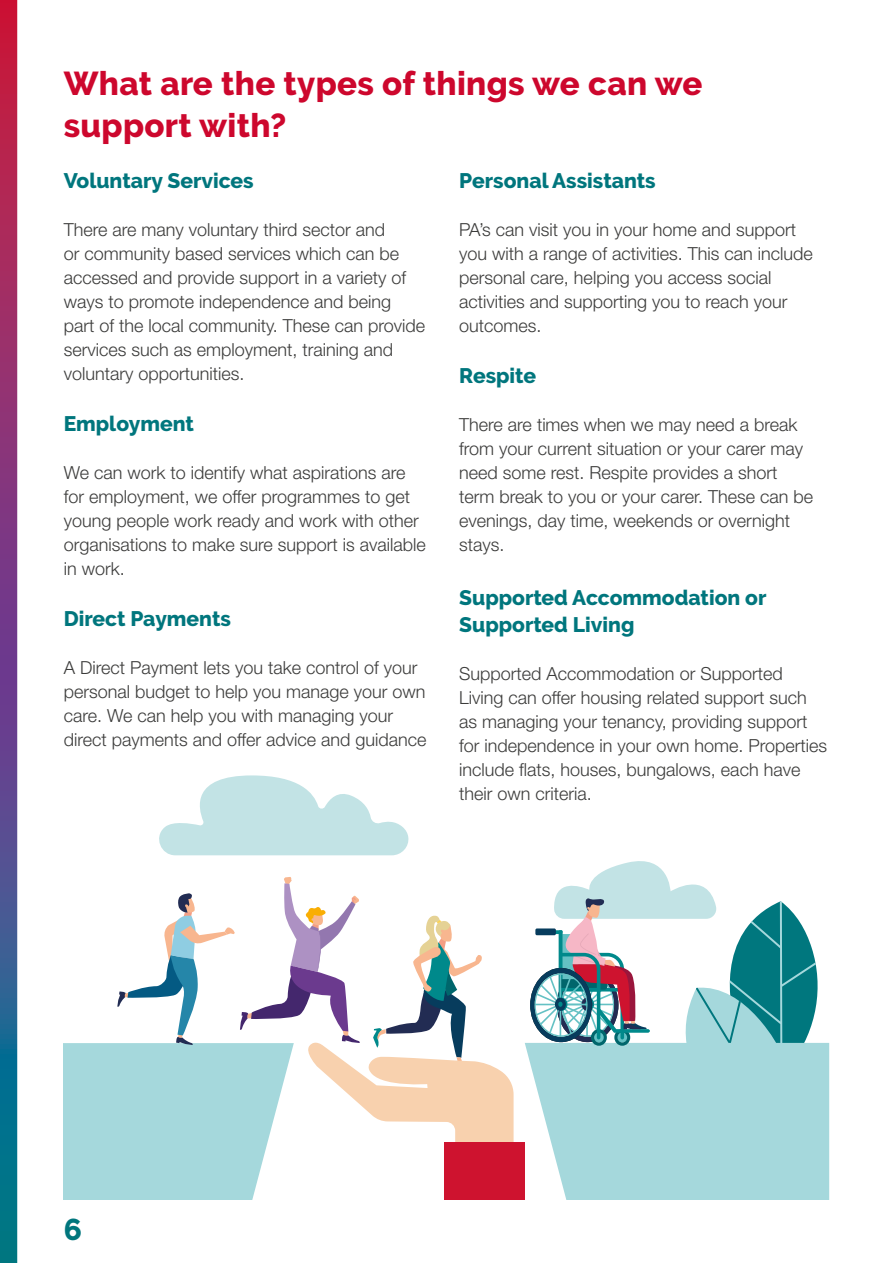
<style>
.page{position:relative;width:893px;height:1263px;background:#fff}
.page>*{position:absolute;margin:0;border:0;box-sizing:border-box;transform-origin:0 0}
.t1{font:800 33px/42px "Raleway";letter-spacing:.01em;color:#cd072d}
.t2{font:800 30px "Raleway";color:#00767d}
.Body_text{font:800 21px/27px "Raleway";color:#00767d}
.Body_text-2{font:300 18px/24px "Helvetica Neue LT Std";color:#3c3c3b}
</style>
<div class="page">
<svg style="left:0;top:0;width:17px;height:1263px;background:#694379"></svg>
<svg style="left:159px;top:775px;width:250px;height:80px"></svg>
<svg style="left:525px;top:1043px;width:304px;height:156px;background:#b1dde0"></svg>
<svg style="left:64px;top:877px;width:450px;height:322px"></svg>
<div style="left:444px;top:1142px;width:80px;height:57px;background:#ce132f"></div>
<svg style="left:530px;top:861px;width:294px;height:284px"></svg>
<h1 class="t1" style="left:64px;top:62px;width:640px">What are the types of things we can we support with?</h1>
<h2 class="Body_text" style="left:64px;top:167px;width:192px">Voluntary Services</h2>
<p class="Body_text-2" style="left:64px;top:217px;width:363px">There are many voluntary third sector and<br>or community based services which can be accessed and provide support in a variety of ways to promote independence and being part of the local community. These can provide services such as employment, training and voluntary opportunities.</p>
<h2 class="Body_text" style="left:64px;top:410px;width:132px">Employment</h2>
<p class="Body_text-2" style="left:64px;top:460px;width:364px">We can work to identify what aspirations are for employment, we offer programmes to get young people work ready and work with other organisations to make sure support is available in work.</p>
<h2 class="Body_text" style="left:64px;top:605px;width:169px">Direct Payments</h2>
<p class="Body_text-2" style="left:64px;top:655px;width:364px">A Direct Payment lets you take control of your personal budget to help you manage your own care. We can help you with managing your direct payments and offer advice and guidance</p>
<h2 class="Body_text" style="left:459px;top:167px;width:198px">Personal Assistants</h2>
<p class="Body_text-2" style="left:459px;top:217px;width:355px">PA’s can visit you in your home and support you with a range of activities. This can include personal care, helping you access social activities and supporting you to reach your outcomes.</p>
<h2 class="Body_text" style="left:459px;top:362px;width:78px">Respite</h2>
<p class="Body_text-2" style="left:459px;top:412px;width:355px">There are times when we may need a break from your current situation or your carer may need some rest. Respite provides a short term break to you or your carer. These can be evenings, day time, weekends or overnight stays.</p>
<p class="Body_text" style="left:459px;top:584px;width:309px">Supported Accommodation or<br>Supported Living</p>
<p class="Body_text-2" style="left:459px;top:661px;width:369px">Supported Accommodation or Supported Living can offer housing related support such as managing your tenancy, providing support for independence in your own home. Properties include flats, houses, bungalows, each have their own criteria.</p>
<h2 class="t2" style="left:64px;top:1212px;width:20px">6</h2>
</div>
